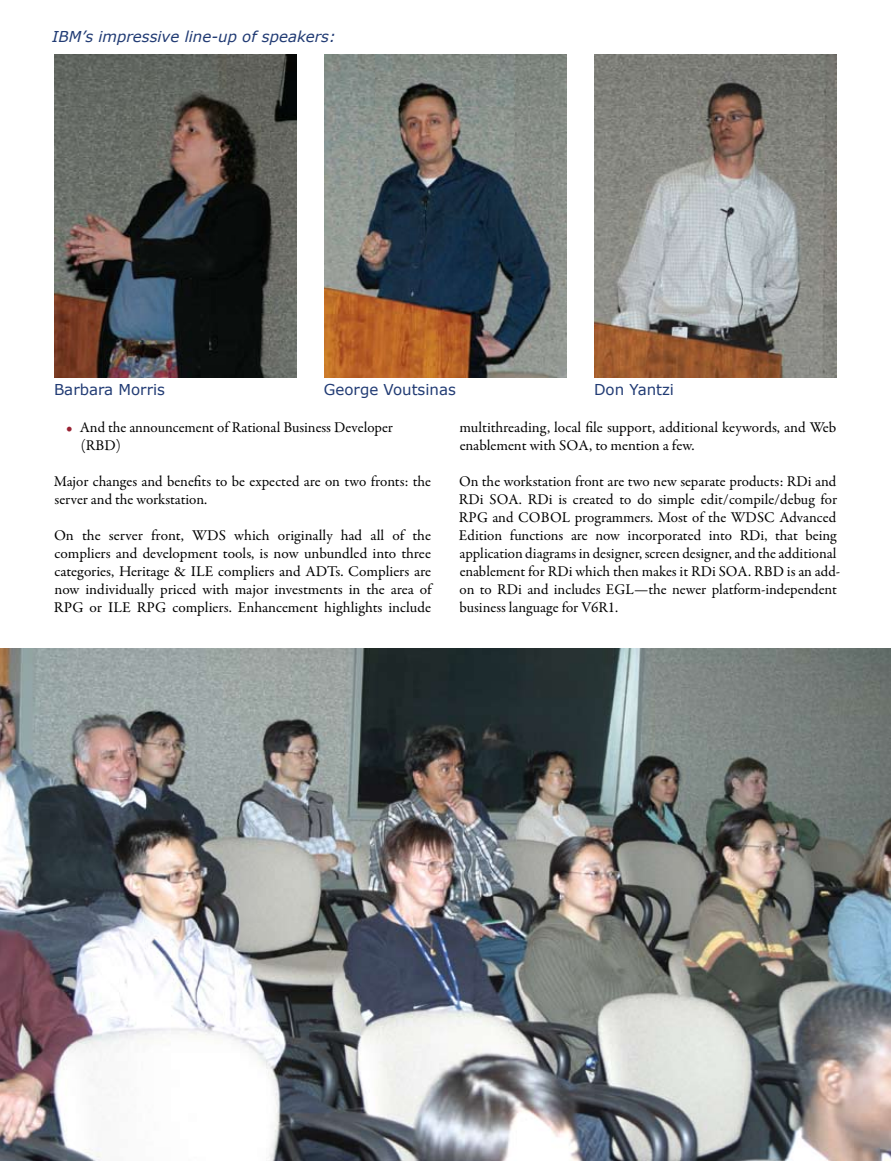
<style>
.page{position:relative;width:891px;height:1161px;background:#fff}
.page>*{position:absolute;margin:0;border:0;box-sizing:border-box;transform-origin:0 0}
.t1{font:15px/18px "Garamond Premr Pro";color:#000}
.t2{font:15px "Verdana";color:#213b74}
.t3{font:italic 15px "Verdana";color:#213b74}
.s1{color:#923}
</style>
<div class="page">
<img style="left:0;top:648px;width:891px;height:513px">
<img style="left:54px;top:54px;width:243px;height:324px">
<img style="left:324px;top:54px;width:243px;height:324px">
<img style="left:594px;top:54px;width:243px;height:324px">
<p class="t3" style="left:52px;top:27px;width:285px">IBM’s impressive line-up of speakers:</p>
<p class="t2" style="left:54px;top:380px;width:112px">Barbara Morris</p>
<p class="t2" style="left:324px;top:380px;width:133px">George Voutsinas</p>
<p class="t2" style="left:594px;top:380px;width:82px">Don Yantzi</p>
<p class="t1" style="left:81px;top:419px;width:314px;text-indent:-15px"><span class="s1">•</span> And the announcement of Rational Business Developer (RBD)</p>
<p class="t1" style="left:54px;top:473px;width:379px">Major changes and benefits to be expected are on two fronts: the server and the workstation.</p>
<p class="t1" style="left:54px;top:527px;width:379px;text-align:justify">On the server front, WDS which originally had all of the compliers and development tools, is now unbundled into three categories, Heritage &amp; ILE compliers and ADTs. Compliers are now individually priced with major investments in the area of RPG or ILE RPG compliers. Enhancement highlights include</p>
<p class="t1" style="left:459px;top:419px;width:378px">multithreading, local file support, additional keywords, and Web enablement with SOA, to mention a few.</p>
<p class="t1" style="left:459px;top:473px;width:383px">On the workstation front are two new separate products: RDi and RDi SOA. RDi is created to do simple edit/compile/debug for RPG and COBOL programmers. Most of the WDSC Advanced Edition functions are now incorporated into RDi, that being application diagrams in designer, screen designer, and the additional enablement for RDi which then makes it RDi SOA. RBD is an add&shy;on to RDi and includes EGL—the newer platform-independent business language for V6R1.</p>
</div>
